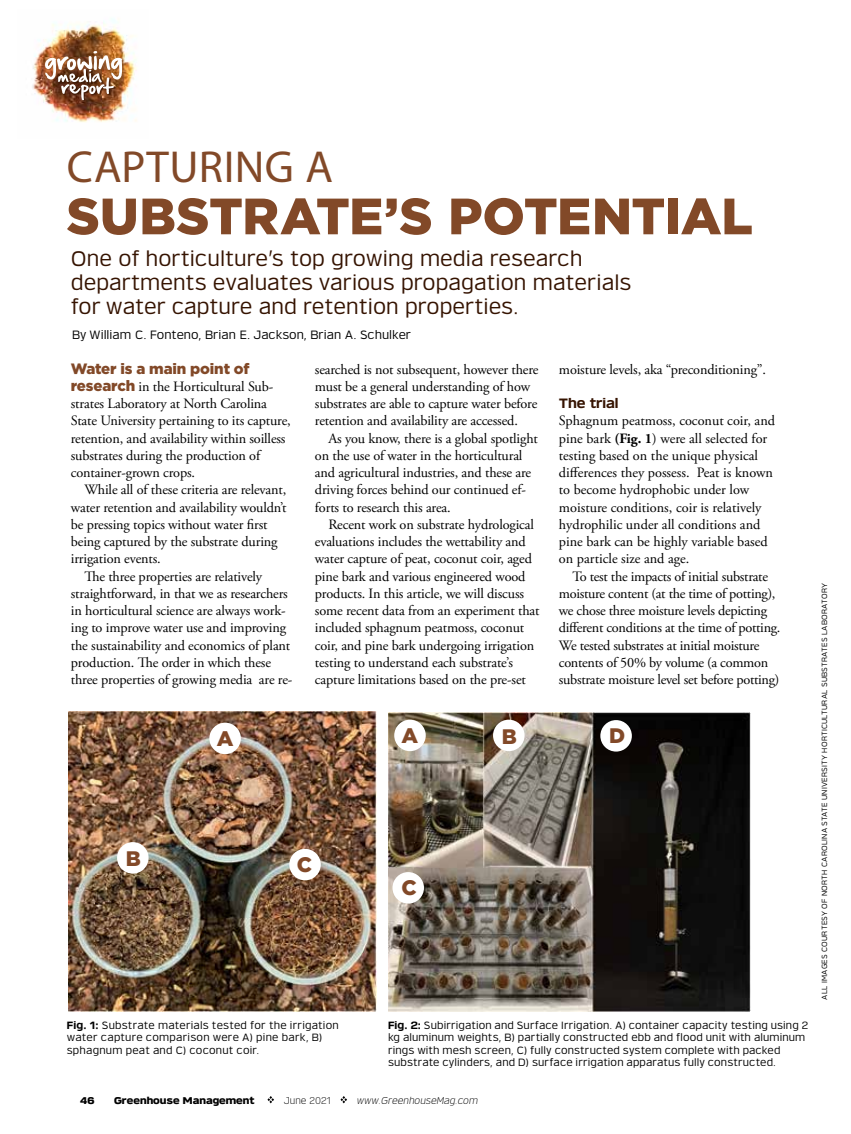
<style>
.page{position:relative;width:851px;height:1134px;background:#fff}
.page>*{position:absolute;margin:0;border:0;box-sizing:border-box;transform-origin:0 0}
.t1{font:900 51px "Gotham";letter-spacing:-.005em;color:#824928}
.t2{font:45px "Myriad Pro";letter-spacing:.01em;color:#824928}
.t3{font:21px/24px "Verbatim";color:#351300}
.t4{font:900 21px "Gotham";color:#824928}
.t5{font:900 15px "Gotham";letter-spacing:-.01em;color:#824928}
.t6{font:14.25px/17.2px "Adobe Garamond Pro";letter-spacing:-.01em;color:#000}
.t7{font:700 13.5px "Verbatim";letter-spacing:-.01em;color:#351300}
.t8{font:12px "Verbatim";color:#000}
.t9{font:10.5px/12.6px "Verbatim";letter-spacing:.01em;color:#000}
.t10{font:900 9.75px "Verbatim";color:#000}
.t11{font:italic 300 9.75px "Verbatim";color:#000}
.t12{font:300 9.75px "Verbatim";color:#000}
.t13{font:7.5px "Verbatim";letter-spacing:.035em;color:#000}
.s1{font-family:"Gotham";font-weight:900;font-size:15px;color:#824928}
.s2{font-weight:700}
</style>
<div class="page">
<svg style="left:267px;top:1096px;width:7px;height:7px"></svg>
<svg style="left:340px;top:1096px;width:7px;height:7px"></svg>
<img style="left:32px;top:19px;width:105px;height:103px">
<div style="left:43px;top:50px;width:82px;height:32px;background:#915426;opacity:.75"></div>
<div style="left:61px;top:78px;width:54px;height:24px;background:#351300;opacity:.75"></div>
<img style="left:45px;top:51px;width:77px;height:49px">
<img style="left:68px;top:711px;width:308px;height:301px">
<img style="left:388px;top:713px;width:362px;height:299px">
<div style="left:209px;top:723px;width:32px;height:31px;background:#fff;border-radius:50%"></div>
<div style="left:394px;top:720px;width:32px;height:31px;background:#fff;border-radius:50%"></div>
<div style="left:289px;top:849px;width:32px;height:31px;background:#fff;border-radius:50%"></div>
<div style="left:392px;top:872px;width:32px;height:32px;background:#fff;border-radius:50%"></div>
<div style="left:600px;top:720px;width:32px;height:32px;background:#fff;border-radius:50%"></div>
<div style="left:117px;top:842px;width:31px;height:32px;background:#fff;border-radius:50%"></div>
<div style="left:493px;top:720px;width:31px;height:31px;background:#fff;border-radius:50%"></div>
<h2 class="t2" style="left:67px;top:139px;width:267px">CAPTURING A</h2>
<h1 class="t1" style="left:67px;top:187px;width:687px">SUBSTRATE’S POTENTIAL</h1>
<h3 class="t3" style="left:71px;top:247px;width:562px">One of horticulture’s top growing media research departments evaluates various propagation materials for water capture and retention properties.</h3>
<p class="t8" style="left:72px;top:327px;width:340px">By William C. Fonteno, Brian E. Jackson, Brian A. Schulker</p>
<p class="t5" style="left:71px;top:360px;width:180px">Water is a main point of</p>
<p class="t6" style="left:71px;top:378px;width:221px"><span class="s1">research</span> in the Horticultural Sub&shy;strates Laboratory at North Carolina State University pertaining to its capture, retention, and availability within soilless substrates during the production of container-grown crops.</p>
<p class="t6" style="left:84px;top:482px;width:203px">While all of these criteria are relevant,</p>
<p class="t6" style="left:71px;top:499px;width:217px">water retention and availability wouldn’t</p>
<p class="t6" style="left:71px;top:516px;width:198px">be pressing topics without water first</p>
<p class="t6" style="left:71px;top:533px;width:208px">being captured by the substrate during</p>
<p class="t6" style="left:71px;top:551px;width:91px">irrigation events.</p>
<p class="t6" style="left:84px;top:568px;width:179px">The three properties are relatively</p>
<p class="t6" style="left:71px;top:585px;width:218px">straightforward, in that we as researchers</p>
<p class="t6" style="left:71px;top:602px;width:216px">in horticultural science are always work-</p>
<p class="t6" style="left:71px;top:620px;width:217px">ing to improve water use and improving</p>
<p class="t6" style="left:71px;top:637px;width:221px">the sustainability and economics of plant</p>
<p class="t6" style="left:71px;top:654px;width:202px">production. The order in which these</p>
<p class="t6" style="left:71px;top:671px;width:223px">three properties of growing media are re-</p>
<p class="t6" style="left:315px;top:361px;width:225px">searched is not subsequent, however there must be a general understanding of how substrates are able to capture water before retention and availability are accessed.</p>
<p class="t6" style="left:315px;top:430px;width:224px;text-indent:13px">As you know, there is a global spotlight on the use of water in the horticultural and agricultural industries, and these are driving forces behind our continued ef&shy;forts to research this area.</p>
<p class="t6" style="left:315px;top:516px;width:226px;text-indent:13px">Recent work on substrate hydrological evaluations includes the wettability and water capture of peat, coconut coir, aged pine bark and various engineered wood products. In this article, we will discuss some recent data from an experiment that included sphagnum peatmoss, coconut coir, and pine bark undergoing irrigation testing to understand each substrate’s capture limitations based on the pre-set</p>
<h3 class="t4" style="left:217px;top:727px;width:18px">A</h3>
<h3 class="t4" style="left:401px;top:724px;width:18px">A</h3>
<h3 class="t4" style="left:502px;top:724px;width:17px">B</h3>
<p class="t6" style="left:559px;top:361px;width:208px">moisture levels, aka “preconditioning”.</p>
<p class="t7" style="left:559px;top:395px;width:61px">The trial</p>
<p class="t6" style="left:559px;top:413px;width:218px">Sphagnum peatmoss, coconut coir, and pine bark <span class="s2">(Fig. 1</span>) were all selected for testing based on the unique physical differences they possess. Peat is known to become hydrophobic under low moisture conditions, coir is relatively hydrophilic under all conditions and pine bark can be highly variable based on particle size and age.</p>
<p class="t6" style="left:559px;top:568px;width:223px;text-indent:13px">To test the impacts of initial substrate moisture content (at the time of potting), we chose three moisture levels depicting different conditions at the time of potting.<br>We tested substrates at initial moisture contents of 50% by volume (a common substrate moisture level set before potting)</p>
<h3 class="t4" style="left:609px;top:724px;width:18px">D</h3>
<h3 class="t4" style="left:126px;top:846px;width:17px">B</h3>
<h3 class="t4" style="left:297px;top:853px;width:17px">C</h3>
<h3 class="t4" style="left:401px;top:876px;width:17px">C</h3>
<p class="t9" style="left:67px;top:1019px;width:273px"><span class="s2">Fig. 1:</span> Substrate materials tested for the irrigation water capture comparison were A) pine bark, B) sphagnum peat and C) coconut coir.</p>
<p class="t9" style="left:388px;top:1019px;width:421px"><span class="s2">Fig. 2:</span> Subirrigation and Surface Irrigation. A) container capacity testing using 2 kg aluminum weights, B) partially constructed ebb and flood unit with aluminum rings with mesh screen, C) fully constructed system complete with packed substrate cylinders, and D) surface irrigation apparatus fully constructed.</p>
<p class="t10" style="left:80px;top:1094px;width:16px">46</p>
<p class="t10" style="left:114px;top:1094px;width:142px">Greenhouse Management</p>
<p class="t12" style="left:284px;top:1095px;width:48px">June 2021</p>
<p class="t11" style="left:357px;top:1095px;width:123px">www.GreenhouseMag.com</p>
<p class="t13" style="left:819px;top:1000px;width:418px;rotate:-90deg">ALL IMAGES COURTESY OF NORTH CAROLINA STATE UNIVERSITY HORTICULTURAL SUBSTRATES LABORATORY</p>
</div>
